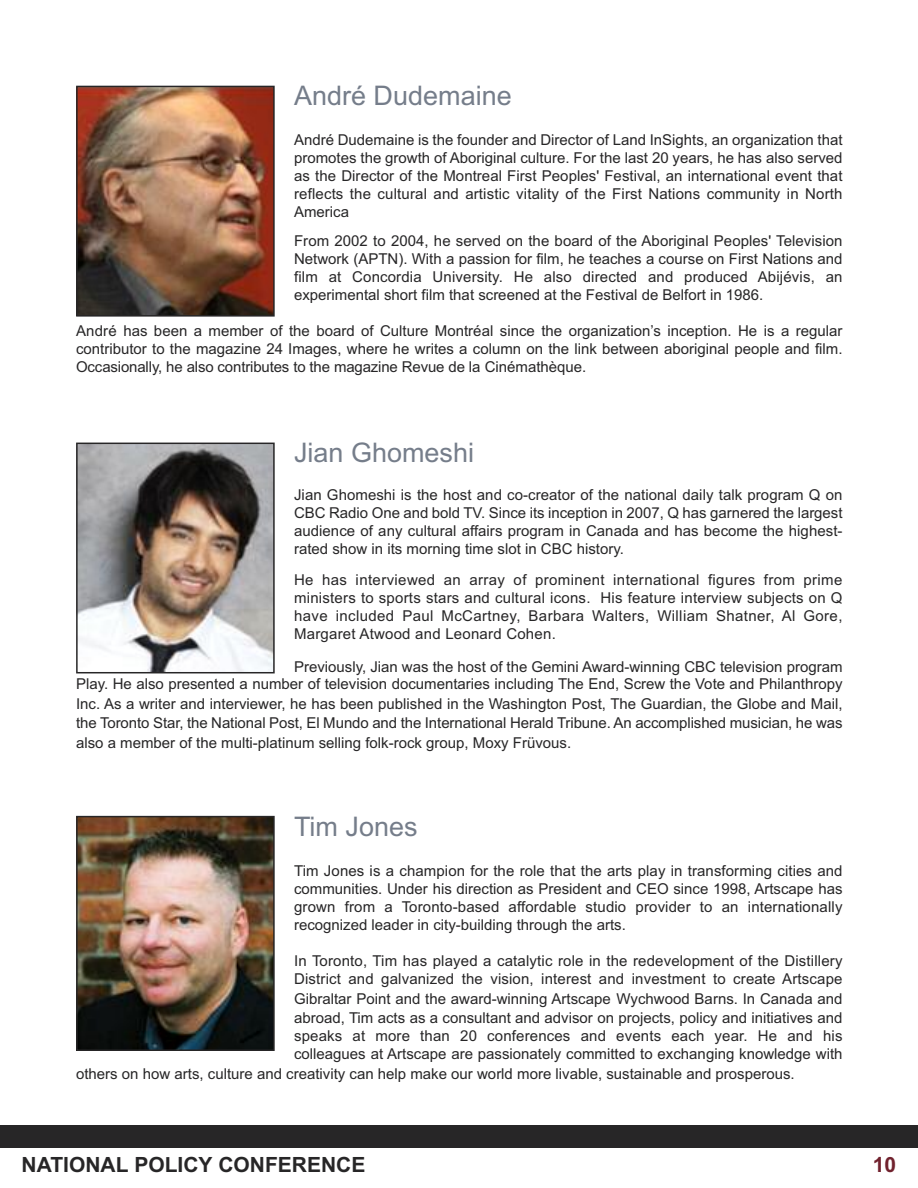
<style>
.page{position:relative;width:918px;height:1188px;background:#fff}
.page>*{position:absolute;margin:0;border:0;box-sizing:border-box;transform-origin:0 0}
.t1{font:27px "Arial";color:#757d8a}
.t2{font:700 21px "Arial";color:#272627}
.t3{font:700 21px "Arial";color:#71222e}
.t4{font:15px/18px "Arial";color:#272627;text-align:justify}
</style>
<div class="page">
<img style="left:79px;top:89px;width:193px;height:225px">
<div style="left:76px;top:86px;width:199px;height:231px;border:2px solid #272627"></div>
<img style="left:79px;top:446px;width:193px;height:224px">
<div style="left:76px;top:443px;width:199px;height:230px;border:2px solid #272627"></div>
<img style="left:79px;top:819px;width:193px;height:229px">
<div style="left:76px;top:816px;width:199px;height:235px;border:2px solid #272627"></div>
<div style="left:1px;top:1125px;width:917px;height:22px;background:#272627"></div>
<h1 class="t1" style="left:294px;top:80px;width:219px">André Dudemaine</h1>
<p class="t4" style="left:294px;top:131px;width:550px">André Dudemaine is the founder and Director of Land InSights, an organization that promotes the growth of Aboriginal culture. For the last 20 years, he has also served as the Director of the Montreal First Peoples' Festival, an international event that reflects the cultural and artistic vitality of the First Nations community in North America</p>
<p class="t4" style="left:294px;top:232px;width:550px">From 2002 to 2004, he served on the board of the Aboriginal Peoples' Television Network (APTN). With a passion for film, he teaches a course on First Nations and film at Concordia University. He also directed and produced Abijévis, an experimental short film that screened at the Festival de Belfort in 1986.</p>
<p class="t4" style="left:76px;top:322px;width:768px">André has been a member of the board of Culture Montréal since the organization’s inception. He is a regular contributor to the magazine 24 Images, where he writes a column on the link between aboriginal people and film.<br>Occasionally, he also contributes to the magazine Revue de la Cinémathèque.</p>
<h1 class="t1" style="left:294px;top:437px;width:182px">Jian Ghomeshi</h1>
<p class="t4" style="left:294px;top:486px;width:550px">Jian Ghomeshi is the host and co-creator of the national daily talk program Q on CBC Radio One and bold TV. Since its inception in 2007, Q has garnered the largest audience of any cultural affairs program in Canada and has become the highest&shy;rated show in its morning time slot in CBC history.</p>
<p class="t4" style="left:294px;top:571px;width:550px">He has interviewed an array of prominent international figures from prime ministers to sports stars and cultural icons. His feature interview subjects on Q have included Paul McCartney, Barbara Walters, William Shatner, Al Gore, Margaret Atwood and Leonard Cohen.</p>
<p class="t4" style="left:76px;top:658px;width:768px;line-height:17.2px;text-align:right">Previously, Jian was the host of the Gemini Award-winning CBC television program<br>Play. He also presented a number of television documentaries including The End, Screw the Vote and Philanthropy</p>
<p class="t4" style="left:76px;top:694px;width:768px;line-height:19.5px">Inc. As a writer and interviewer, he has been published in the Washington Post, The Guardian, the Globe and Mail, the Toronto Star, the National Post, El Mundo and the International Herald Tribune. An accomplished musician, he was also a member of the multi-platinum selling folk-rock group, Moxy Früvous.</p>
<h1 class="t1" style="left:294px;top:810px;width:125px">Tim Jones</h1>
<p class="t4" style="left:294px;top:861px;width:550px">Tim Jones is a champion for the role that the arts play in transforming cities and communities. Under his direction as President and CEO since 1998, Artscape has grown from a Toronto-based affordable studio provider to an internationally recognized leader in city-building through the arts.</p>
<p class="t4" style="left:294px;top:951px;width:550px">In Toronto, Tim has played a catalytic role in the redevelopment of the Distillery<br>District and galvanized the vision, interest and investment to create Artscape</p>
<p class="t4" style="left:294px;top:989px;width:550px;line-height:19.4px">Gibraltar Point and the award-winning Artscape Wychwood Barns. In Canada and abroad, Tim acts as a consultant and advisor on projects, policy and initiatives and</p>
<p class="t4" style="left:294px;top:1027px;width:550px">speaks at more than 20 conferences and events each year. He and his colleagues at Artscape are passionately committed to exchanging knowledge with</p>
<p class="t4" style="left:76px;top:1065px;width:720px">others on how arts, culture and creativity can help make our world more livable, sustainable and prosperous.</p>
<h2 class="t2" style="left:22px;top:1153px;width:345px">NATIONAL POLICY CONFERENCE</h2>
<h2 class="t3" style="left:873px;top:1153px;width:25px">10</h2>
</div>
